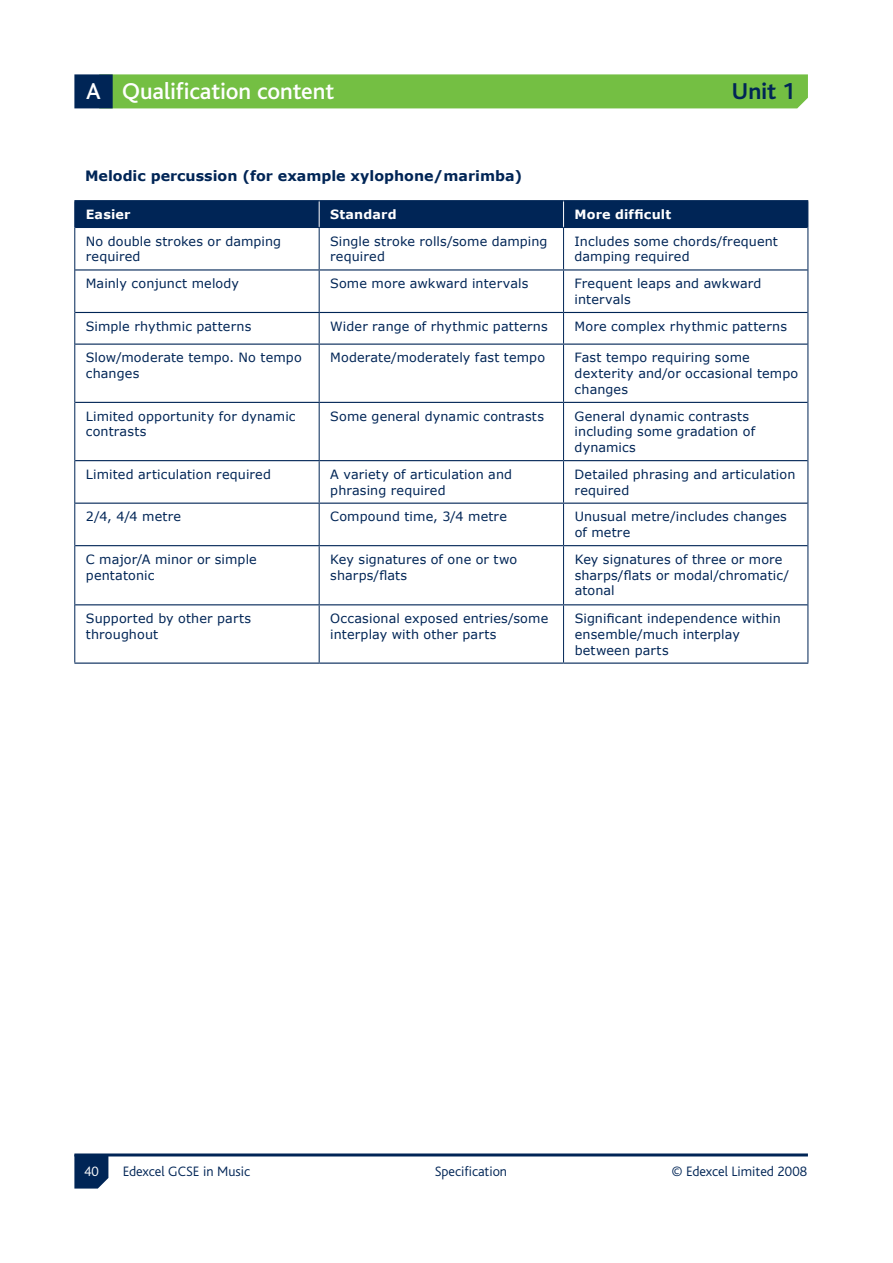
<style>
.page{position:relative;width:893px;height:1263px;background:#fff}
.page>*{position:absolute;margin:0;border:0;box-sizing:border-box;transform-origin:0 0}
.t1{font:500 24px "Bliss";letter-spacing:-.005em;color:#fff}
.t2{font:700 24px "Bliss";color:#002556}
.t3{font:300 14.25px "Bliss";color:#002556}
.t4{font:700 14.25px "Verdana";color:#002556}
.t5{font:300 14.25px "Bliss";color:#fff}
.t6{font:12.75px/15.8px "Verdana";letter-spacing:.01em;color:#002556}
.t7{font:700 12.75px "Verdana";letter-spacing:.015em;color:#fff}
</style>
<div class="page">
<div style="left:113px;top:74px;width:695px;height:34px;background:#74bf43"></div>
<svg style="left:74px;top:1156px;width:34px;height:32px"></svg>
<div style="left:74px;top:74px;width:39px;height:34px;background:#002556"></div>
<hr style="left:74px;top:1153px;width:734px;height:3px;background:#002556">
<svg style="left:75px;top:228px;width:732px;height:434px"></svg>
<hr style="left:75px;top:227px;width:244px;height:1px;background:#002556">
<hr style="left:319px;top:227px;width:245px;height:1px;background:#002556">
<hr style="left:564px;top:227px;width:243px;height:1px;background:#002556">
<div style="left:74px;top:201px;width:734px;height:26px;background:#002556"></div>
<hr style="left:74px;top:200px;width:245px;height:1px;background:#002556">
<hr style="left:319px;top:200px;width:245px;height:1px;background:#002556">
<hr style="left:564px;top:200px;width:244px;height:1px;background:#002556">
<hr style="left:319px;top:228px;width:1px;height:41px;background:#002556">
<hr style="left:563px;top:228px;width:1px;height:41px;background:#002556">
<hr style="left:74px;top:227px;width:1px;height:43px;background:#002556">
<hr style="left:807px;top:227px;width:1px;height:43px;background:#002556">
<hr style="left:319px;top:270px;width:1px;height:42px;background:#002556">
<hr style="left:563px;top:270px;width:1px;height:42px;background:#002556">
<hr style="left:74px;top:270px;width:1px;height:42px;background:#002556">
<hr style="left:807px;top:270px;width:1px;height:42px;background:#002556">
<hr style="left:75px;top:269px;width:244px;height:1px;background:#002556">
<hr style="left:319px;top:269px;width:245px;height:1px;background:#002556">
<hr style="left:564px;top:269px;width:243px;height:1px;background:#002556">
<hr style="left:319px;top:313px;width:1px;height:31px;background:#002556">
<hr style="left:563px;top:313px;width:1px;height:31px;background:#002556">
<hr style="left:74px;top:312px;width:1px;height:32px;background:#002556">
<hr style="left:807px;top:312px;width:1px;height:32px;background:#002556">
<hr style="left:75px;top:312px;width:244px;height:1px;background:#002556">
<hr style="left:319px;top:312px;width:245px;height:1px;background:#002556">
<hr style="left:564px;top:312px;width:243px;height:1px;background:#002556">
<hr style="left:319px;top:345px;width:1px;height:57px;background:#002556">
<hr style="left:563px;top:345px;width:1px;height:57px;background:#002556">
<hr style="left:74px;top:344px;width:1px;height:58px;background:#002556">
<hr style="left:807px;top:344px;width:1px;height:58px;background:#002556">
<hr style="left:75px;top:344px;width:244px;height:1px;background:#002556">
<hr style="left:319px;top:344px;width:245px;height:1px;background:#002556">
<hr style="left:564px;top:344px;width:243px;height:1px;background:#002556">
<hr style="left:319px;top:403px;width:1px;height:57px;background:#002556">
<hr style="left:563px;top:403px;width:1px;height:57px;background:#002556">
<hr style="left:74px;top:402px;width:1px;height:59px;background:#002556">
<hr style="left:807px;top:402px;width:1px;height:59px;background:#002556">
<hr style="left:75px;top:402px;width:244px;height:1px;background:#002556">
<hr style="left:319px;top:402px;width:245px;height:1px;background:#002556">
<hr style="left:564px;top:402px;width:243px;height:1px;background:#002556">
<hr style="left:319px;top:461px;width:1px;height:42px;background:#002556">
<hr style="left:563px;top:461px;width:1px;height:42px;background:#002556">
<hr style="left:74px;top:461px;width:1px;height:42px;background:#002556">
<hr style="left:807px;top:461px;width:1px;height:42px;background:#002556">
<hr style="left:75px;top:460px;width:244px;height:1px;background:#002556">
<hr style="left:319px;top:460px;width:245px;height:1px;background:#002556">
<hr style="left:564px;top:460px;width:243px;height:1px;background:#002556">
<hr style="left:319px;top:504px;width:1px;height:41px;background:#002556">
<hr style="left:563px;top:504px;width:1px;height:41px;background:#002556">
<hr style="left:74px;top:503px;width:1px;height:43px;background:#002556">
<hr style="left:807px;top:503px;width:1px;height:43px;background:#002556">
<hr style="left:75px;top:503px;width:244px;height:1px;background:#002556">
<hr style="left:319px;top:503px;width:245px;height:1px;background:#002556">
<hr style="left:564px;top:503px;width:243px;height:1px;background:#002556">
<hr style="left:319px;top:546px;width:1px;height:58px;background:#002556">
<hr style="left:563px;top:546px;width:1px;height:58px;background:#002556">
<hr style="left:74px;top:546px;width:1px;height:59px;background:#002556">
<hr style="left:807px;top:546px;width:1px;height:59px;background:#002556">
<hr style="left:75px;top:545px;width:244px;height:1px;background:#002556">
<hr style="left:319px;top:545px;width:245px;height:1px;background:#002556">
<hr style="left:564px;top:545px;width:243px;height:1px;background:#002556">
<hr style="left:74px;top:662px;width:245px;height:2px;background:#002556">
<hr style="left:319px;top:662px;width:245px;height:2px;background:#002556">
<hr style="left:564px;top:662px;width:244px;height:2px;background:#002556">
<hr style="left:319px;top:605px;width:1px;height:57px;background:#002556">
<hr style="left:563px;top:605px;width:1px;height:57px;background:#002556">
<hr style="left:74px;top:605px;width:1px;height:57px;background:#002556">
<hr style="left:807px;top:605px;width:1px;height:57px;background:#002556">
<hr style="left:75px;top:604px;width:244px;height:1px;background:#002556">
<hr style="left:319px;top:604px;width:245px;height:1px;background:#002556">
<hr style="left:564px;top:604px;width:243px;height:1px;background:#002556">
<h1 class="t1" style="left:86px;top:79px;width:249px">A Qualification content</h1>
<h1 class="t2" style="left:732px;top:79px;width:65px">Unit 1</h1>
<p class="t4" style="left:85px;top:167px;width:439px">Melodic percussion (for example xylophone/marimba)</p>
<p class="t7" style="left:86px;top:206px;width:46px">Easier</p>
<p class="t7" style="left:330px;top:206px;width:68px">Standard</p>
<p class="t7" style="left:575px;top:206px;width:98px">More difficult</p>
<p class="t6" style="left:86px;top:233px;width:197px">No double strokes or damping required</p>
<p class="t6" style="left:330px;top:233px;width:219px">Single stroke rolls/some damping required</p>
<p class="t6" style="left:575px;top:233px;width:205px">Includes some chords/frequent damping required</p>
<p class="t6" style="left:86px;top:275px;width:155px">Mainly conjunct melody</p>
<p class="t6" style="left:330px;top:275px;width:200px">Some more awkward intervals</p>
<p class="t6" style="left:575px;top:275px;width:188px">Frequent leaps and awkward intervals</p>
<p class="t6" style="left:86px;top:318px;width:167px">Simple rhythmic patterns</p>
<p class="t6" style="left:330px;top:318px;width:219px">Wider range of rhythmic patterns</p>
<p class="t6" style="left:575px;top:318px;width:214px">More complex rhythmic patterns</p>
<p class="t6" style="left:86px;top:349px;width:217px">Slow/moderate tempo. No tempo changes</p>
<p class="t6" style="left:330px;top:349px;width:216px">Moderate/moderately fast tempo</p>
<p class="t6" style="left:575px;top:349px;width:225px">Fast tempo requiring some dexterity and/or occasional tempo changes</p>
<p class="t6" style="left:86px;top:408px;width:211px">Limited opportunity for dynamic contrasts</p>
<p class="t6" style="left:330px;top:408px;width:215px">Some general dynamic contrasts</p>
<p class="t6" style="left:575px;top:408px;width:182px">General dynamic contrasts including some gradation of dynamics</p>
<p class="t6" style="left:86px;top:466px;width:187px">Limited articulation required</p>
<p class="t6" style="left:330px;top:466px;width:183px">A variety of articulation and phrasing required</p>
<p class="t6" style="left:575px;top:466px;width:222px">Detailed phrasing and articulation required</p>
<p class="t6" style="left:86px;top:508px;width:97px">2/4, 4/4 metre</p>
<p class="t6" style="left:330px;top:508px;width:178px">Compound time, 3/4 metre</p>
<p class="t6" style="left:575px;top:508px;width:214px">Unusual metre/includes changes of metre</p>
<p class="t6" style="left:86px;top:551px;width:172px">C major/A minor or simple pentatonic</p>
<p class="t6" style="left:330px;top:551px;width:188px">Key signatures of one or two sharps/flats</p>
<p class="t6" style="left:575px;top:551px;width:216px">Key signatures of three or more sharps/flats or modal/chromatic/ atonal</p>
<p class="t6" style="left:86px;top:610px;width:167px">Supported by other parts throughout</p>
<p class="t6" style="left:330px;top:610px;width:219px">Occasional exposed entries/some interplay with other parts</p>
<p class="t6" style="left:575px;top:610px;width:208px">Significant independence within ensemble/much interplay between parts</p>
<p class="t5" style="left:84px;top:1164px;width:16px">40</p>
<p class="t3" style="left:123px;top:1164px;width:129px">Edexcel GCSE in Music</p>
<p class="t3" style="left:435px;top:1164px;width:74px">Specification</p>
<p class="t3" style="left:671px;top:1164px;width:137px">© Edexcel Limited 2008</p>
</div>
